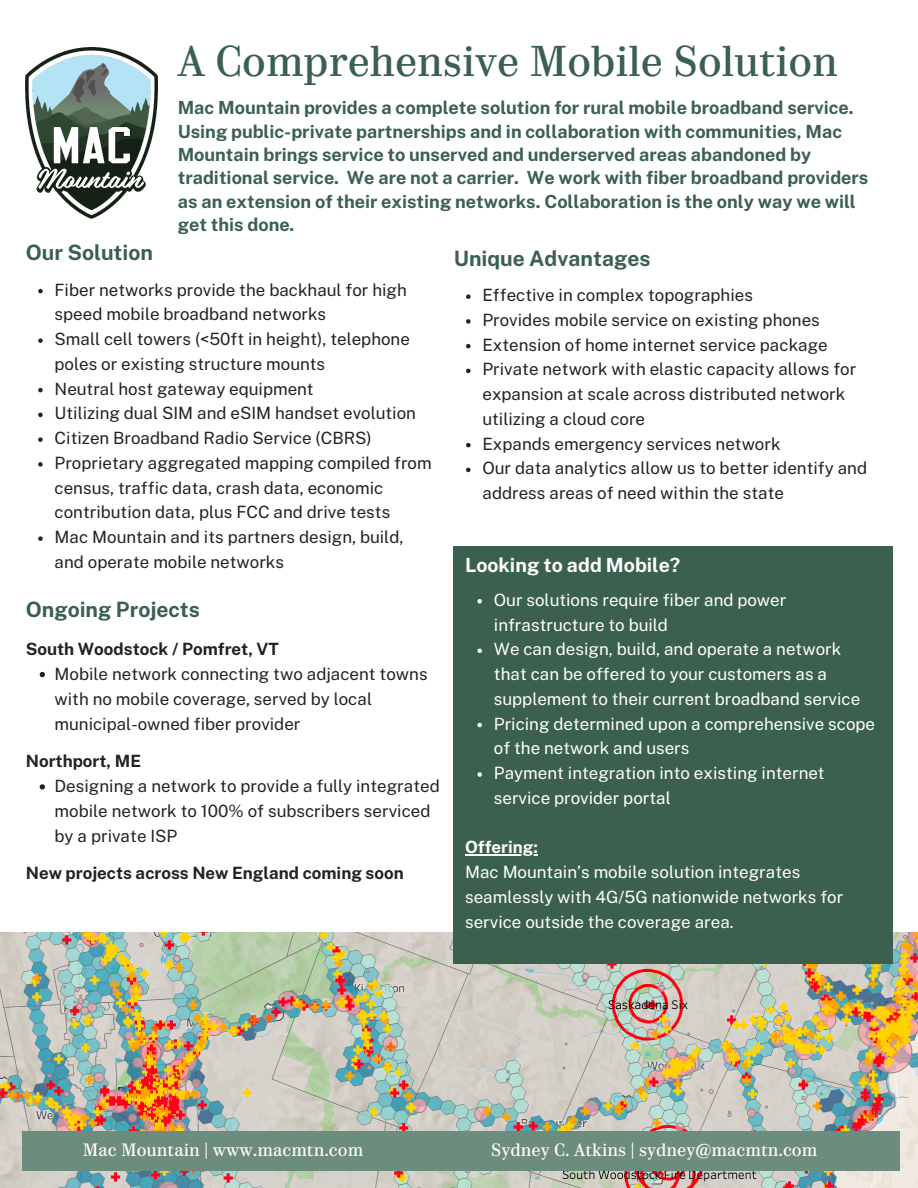
<style>
.page{position:relative;width:918px;height:1188px;background:#fff}
.page>*{position:absolute;margin:0;border:0;box-sizing:border-box;transform-origin:0 0}
.t1{font:40.8px "Parmigiano Piccolo HL";color:#3b604f}
.t2{font:700 21.15px "Public Sans";color:#3b604f}
.t3{font:700 19.5px "Public Sans";color:#fff}
.t4{font:700 18px/23.4px "Public Sans";color:#3b604f}
.t5{font:16.95px/24.8px "Public Sans";color:#222}
.t6{font:16.95px/24.8px "Public Sans";color:#fff}
.t7{font:700 16.95px "Public Sans";color:#222}
.t8{font:16.95px "Parmigiano Piccolo HL";color:#ffffef}
.t9{font:700 16.95px "Public Sans";color:#fff}
</style>
<div class="page">
<img style="left:0;top:933px;width:918px;height:255px">
<div style="left:23px;top:1131px;width:877px;height:40px;background:#6c8c7d"></div>
<img style="left:26px;top:48px;width:131px;height:171px">
<div style="left:454px;top:546px;width:439px;height:417px;background:#3b604f"></div>
<svg style="left:466px;top:294px;width:5px;height:5px"></svg>
<svg style="left:466px;top:319px;width:5px;height:5px"></svg>
<svg style="left:466px;top:344px;width:5px;height:4px"></svg>
<svg style="left:466px;top:369px;width:5px;height:4px"></svg>
<svg style="left:466px;top:443px;width:5px;height:4px"></svg>
<svg style="left:466px;top:468px;width:5px;height:4px"></svg>
<svg style="left:40px;top:672px;width:5px;height:5px"></svg>
<svg style="left:40px;top:784px;width:5px;height:6px"></svg>
<svg style="left:38px;top:289px;width:5px;height:4px"></svg>
<svg style="left:38px;top:338px;width:5px;height:5px"></svg>
<svg style="left:38px;top:388px;width:5px;height:4px"></svg>
<svg style="left:38px;top:413px;width:5px;height:4px"></svg>
<svg style="left:38px;top:437px;width:5px;height:5px"></svg>
<svg style="left:38px;top:462px;width:5px;height:5px"></svg>
<svg style="left:38px;top:536px;width:5px;height:5px"></svg>
<svg style="left:477px;top:599px;width:5px;height:5px"></svg>
<svg style="left:477px;top:649px;width:5px;height:4px"></svg>
<svg style="left:477px;top:723px;width:5px;height:4px"></svg>
<svg style="left:477px;top:772px;width:5px;height:5px"></svg>
<hr style="left:465px;top:854px;width:73px;height:2px;background:#fff">
<p class="t1" style="left:178px;top:35px;width:662px">A Comprehensive Mobile Solution</p>
<p class="t4" style="left:178px;top:96px;width:692px">Mac Mountain provides a complete solution for rural mobile broadband service.<br>Using public-private partnerships and in collaboration with communities, Mac Mountain brings service to unserved and underserved areas abandoned by traditional service. We are not a carrier. We work with fiber broadband providers as an extension of their existing networks. Collaboration is the only way we will get this done.</p>
<p class="t2" style="left:26px;top:240px;width:129px">Our Solution</p>
<p class="t5" style="left:55px;top:277px;width:354px">Fiber networks provide the backhaul for high speed mobile broadband networks</p>
<p class="t5" style="left:55px;top:327px;width:357px">Small cell towers (&lt;50ft in height), telephone poles or existing structure mounts</p>
<p class="t5" style="left:55px;top:376px;width:261px">Neutral host gateway equipment</p>
<p class="t5" style="left:55px;top:401px;width:363px">Utilizing dual SIM and eSIM handset evolution</p>
<p class="t5" style="left:55px;top:426px;width:319px">Citizen Broadband Radio Service (CBRS)</p>
<p class="t5" style="left:55px;top:450px;width:379px">Proprietary aggregated mapping compiled from census, traffic data, crash data, economic contribution data, plus FCC and drive tests</p>
<p class="t5" style="left:55px;top:525px;width:350px">Mac Mountain and its partners design, build, and operate mobile networks</p>
<p class="t2" style="left:26px;top:597px;width:176px">Ongoing Projects</p>
<p class="t7" style="left:26px;top:639px;width:255px">South Woodstock / Pomfret, VT</p>
<p class="t5" style="left:55px;top:661px;width:375px">Mobile network connecting two adjacent towns with no mobile coverage, served by local municipal-owned fiber provider</p>
<p class="t7" style="left:26px;top:751px;width:117px">Northport, ME</p>
<p class="t5" style="left:55px;top:774px;width:387px">Designing a network to provide a fully integrated mobile network to 100% of subscribers serviced by a private ISP</p>
<p class="t7" style="left:26px;top:863px;width:380px">New projects across New England coming soon</p>
<p class="t2" style="left:454px;top:246px;width:198px">Unique Advantages</p>
<p class="t5" style="left:482px;top:283px;width:272px">Effective in complex topographies</p>
<p class="t5" style="left:482px;top:307px;width:339px">Provides mobile service on existing phones</p>
<p class="t5" style="left:482px;top:332px;width:347px">Extension of home internet service package</p>
<p class="t5" style="left:482px;top:357px;width:375px">Private network with elastic capacity allows for expansion at scale across distributed network utilizing a cloud core</p>
<p class="t5" style="left:482px;top:431px;width:300px">Expands emergency services network</p>
<p class="t5" style="left:482px;top:456px;width:386px">Our data analytics allow us to better identify and address areas of need within the state</p>
<p class="t3" style="left:465px;top:554px;width:217px">Looking to add Mobile?</p>
<p class="t6" style="left:494px;top:587px;width:294px">Our solutions require fiber and power infrastructure to build</p>
<p class="t6" style="left:494px;top:637px;width:368px">We can design, build, and operate a network that can be offered to your customers as a supplement to their current broadband service</p>
<p class="t6" style="left:494px;top:711px;width:383px">Pricing determined upon a comprehensive scope of the network and users</p>
<p class="t6" style="left:494px;top:761px;width:332px">Payment integration into existing internet service provider portal</p>
<p class="t9" style="left:465px;top:837px;width:74px">Offering:</p>
<p class="t6" style="left:465px;top:860px;width:380px">Mac Mountain’s mobile solution integrates seamlessly with 4G/5G nationwide networks for service outside the coverage area.</p>
<p class="t8" style="left:83px;top:1140px;width:282px">Mac Mountain | www.macmtn.com</p>
<p class="t8" style="left:491px;top:1140px;width:328px">Sydney C. Atkins | sydney@macmtn.com</p>
</div>
